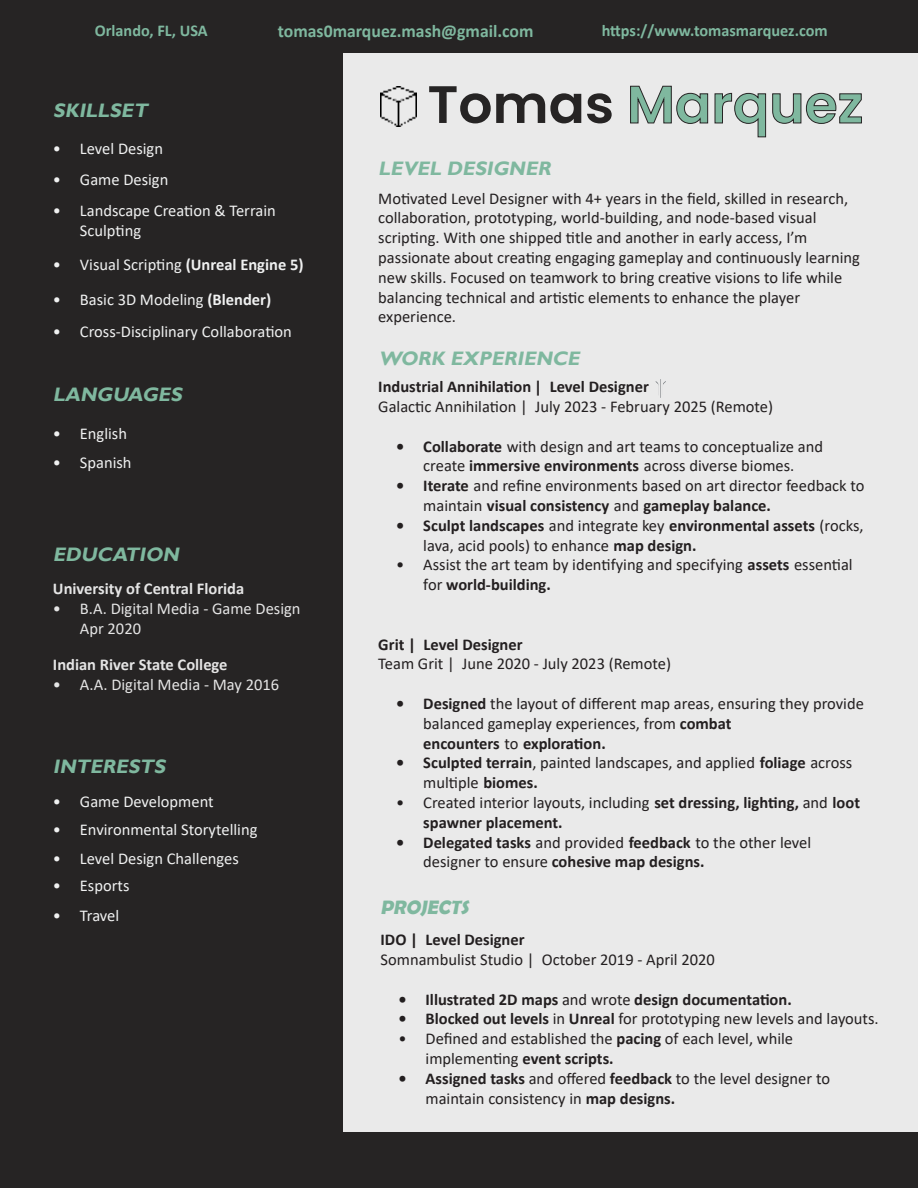
<style>
.page{position:relative;width:918px;height:1188px;background:#fff}
.page>*{position:absolute;margin:0;border:0;box-sizing:border-box;transform-origin:0 0}
.t1{font:600 52.65px "Poppins";color:#7fb89f}
.t2{font:italic 700 19.5px "Gill Sans";color:#7fb89f}
.t3{font:italic 700 19.5px "Berlin Sans FB Demi";color:#7fb89f}
.t4{font:700 18px "Calibri";color:#7fb89f}
.t5{font:16.5px/19.8px "Calibri";color:#231f20}
.t6{font:700 16.5px/19.8px "Calibri";color:#231f20}
.t7{font:16.5px/19.8px "Calibri";color:#f0f1f1}
.t8{font:16.5px/19.8px "Calibri";color:#e5e5e5}
.t9{font:700 16.5px "Calibri";color:#e5e5e5}
.t10{font:700 16.5px "Calibri";color:#7fb89f}
.s1{font-weight:700}
.s2{color:#262424}
.s3{font-family:"Gill Sans";font-weight:700}
.s4{font-weight:400}
</style>
<div class="page">
<div style="left:0;top:1px;width:918px;height:52px;background:#262424"></div>
<div style="left:343px;top:53px;width:575px;height:1080px;background:#eaeaea"></div>
<div style="left:0;top:1133px;width:918px;height:55px;background:#262424"></div>
<svg style="left:630px;top:85px;width:78px;height:39px"></svg>
<svg style="left:714px;top:93px;width:52px;height:45px"></svg>
<svg style="left:772px;top:93px;width:90px;height:31px"></svg>
<img style="left:655px;top:379px;width:11px;height:19px">
<img style="left:381px;top:86px;width:36px;height:40px">
<div style="left:0;top:53px;width:343px;height:1080px;background:#262424"></div>
<p class="t10" style="left:95px;top:19px;width:114px">Orlando, FL, USA</p>
<p class="t4" style="left:278px;top:19px;width:257px">tomas0marquez.mash@gmail.com</p>
<p class="t10" style="left:602px;top:19px;width:228px">https://www.tomasmarquez.com</p>
<p class="t2" style="left:53px;top:99px;width:100px">SKILLSET</p>
<p class="t7" style="left:53px;top:139px;width:112px">• Level Design</p>
<p class="t7" style="left:53px;top:169px;width:117px">• Game Design</p>
<p class="t7" style="left:80px;top:200px;width:197px;text-indent:-27px">• Landscape Creation &amp; Terrain<br>Sculpting</p>
<p class="t7" style="left:53px;top:254px;width:252px">• Visual Scripting <span class="s1">(Unreal Engine 5)</span></p>
<p class="t7" style="left:53px;top:289px;width:220px">• Basic 3D Modeling <span class="s1">(Blender)</span></p>
<p class="t7" style="left:53px;top:322px;width:240px">• Cross-Disciplinary Collaboration</p>
<p class="t2" style="left:53px;top:383px;width:135px">LANGUAGES</p>
<p class="t7" style="left:53px;top:423px;width:76px">• English</p>
<p class="t7" style="left:53px;top:452px;width:80px">• Spanish</p>
<p class="t2" style="left:53px;top:543px;width:132px">EDUCATION</p>
<p class="t9" style="left:53px;top:577px;width:193px">University of Central Florida</p>
<p class="t8" style="left:80px;top:598px;width:222px;text-indent:-27px">• B.A. Digital Media - Game Design<br>Apr 2020</p>
<p class="t9" style="left:53px;top:653px;width:176px">Indian River State College</p>
<p class="t8" style="left:53px;top:674px;width:228px">• A.A. Digital Media - May 2016</p>
<p class="t2" style="left:53px;top:755px;width:118px">INTERESTS</p>
<p class="t7" style="left:53px;top:791px;width:162px">• Game Development</p>
<p class="t7" style="left:53px;top:819px;width:206px">• Environmental Storytelling</p>
<p class="t7" style="left:53px;top:848px;width:187px">• Level Design Challenges</p>
<p class="t7" style="left:53px;top:875px;width:78px">• Esports</p>
<p class="t7" style="left:53px;top:905px;width:68px">• Travel</p>
<h1 class="t1" style="left:427px;top:74px;width:438px"><span class="s2">Tomas</span> Marquez</h1>
<p class="t2" style="left:378px;top:157px;width:178px">LEVEL DESIGNER</p>
<p class="t5" style="left:378px;top:188px;width:483px">Motivated Level Designer with 4+ years in the field, skilled in research, collaboration, prototyping, world-building, and node-based visual scripting. With one shipped title and another in early access, I’m passionate about creating engaging gameplay and continuously learning new skills. Focused on teamwork to bring creative visions to life while balancing technical and artistic elements to enhance the player experience.</p>
<p class="t2" style="left:379px;top:347px;width:206px">WORK EXPERIENCE</p>
<p class="t5" style="left:378px;top:376px;width:396px"><span class="s1">Industrial Annihilation</span> <span class="s3">|</span> <span class="s1">Level Designer<br></span>Galactic Annihilation | July 2023 - February 2025 (Remote)</p>
<p class="t5" style="left:396px;top:436px;width:428px;text-align:center"><span class="s1">• Collaborate</span> with design and art teams to conceptualize and create <span class="s1">immersive environments</span> across diverse biomes.</p>
<p class="t5" style="left:423px;top:475px;width:443px;text-indent:-27px"><span class="s1">• Iterate</span> and refine environments based on art director feedback to maintain <span class="s1">visual consistency</span> and <span class="s1">gameplay balance.</span></p>
<p class="t6" style="left:423px;top:515px;width:442px;text-indent:-27px">• Sculpt landscapes <span class="s4">and integrate key</span> environmental assets <span class="s4">(rocks, lava, acid pools) to enhance</span> map design.</p>
<p class="t5" style="left:423px;top:555px;width:431px;text-indent:-27px">• Assist the art team by identifying and specifying <span class="s1">assets</span> essential for <span class="s1">world-building.</span></p>
<p class="t6" style="left:378px;top:634px;width:146px">Grit | Level Designer</p>
<p class="t5" style="left:378px;top:654px;width:294px">Team Grit | June 2020 - July 2023 (Remote)</p>
<p class="t5" style="left:423px;top:693px;width:442px;text-indent:-27px"><span class="s1">• Designed</span> the layout of different map areas, ensuring they provide balanced gameplay experiences, from <span class="s1">combat<br>encounters</span> to <span class="s1">exploration.</span></p>
<p class="t5" style="left:423px;top:753px;width:430px;text-indent:-27px"><span class="s1">• Sculpted terrain</span>, painted landscapes, and applied <span class="s1">foliage</span> across multiple <span class="s1">biomes.</span></p>
<p class="t6" style="left:423px;top:792px;width:438px;text-indent:-27px"><span class="s4">• Created interior layouts, including</span> set dressing, lighting, <span class="s4">and</span> loot spawner placement.</p>
<p class="t6" style="left:423px;top:832px;width:389px;text-indent:-27px">• Delegated tasks <span class="s4">and provided</span> feedback <span class="s4">to the other level designer to ensure</span> cohesive map designs.</p>
<p class="t3" style="left:381px;top:896px;width:93px">PROJECTS</p>
<p class="t6" style="left:381px;top:930px;width:146px">IDO | Level Designer</p>
<p class="t5" style="left:381px;top:949px;width:336px">Somnambulist Studio | October 2019 - April 2020</p>
<p class="t6" style="left:399px;top:989px;width:395px">• Illustrated 2D maps <span class="s4">and wrote</span> design documentation.</p>
<p class="t5" style="left:399px;top:1009px;width:482px"><span class="s1">• Blocked out levels</span> in <span class="s1">Unreal</span> for prototyping new levels and layouts.</p>
<p class="t5" style="left:426px;top:1028px;width:369px;text-indent:-27px">• Defined and established the <span class="s1">pacing</span> of each level, while implementing <span class="s1">event scripts.</span></p>
<p class="t5" style="left:426px;top:1068px;width:406px;text-indent:-27px"><span class="s1">• Assigned tasks</span> and offered <span class="s1">feedback</span> to the level designer to maintain consistency in <span class="s1">map designs.</span></p>
</div>
